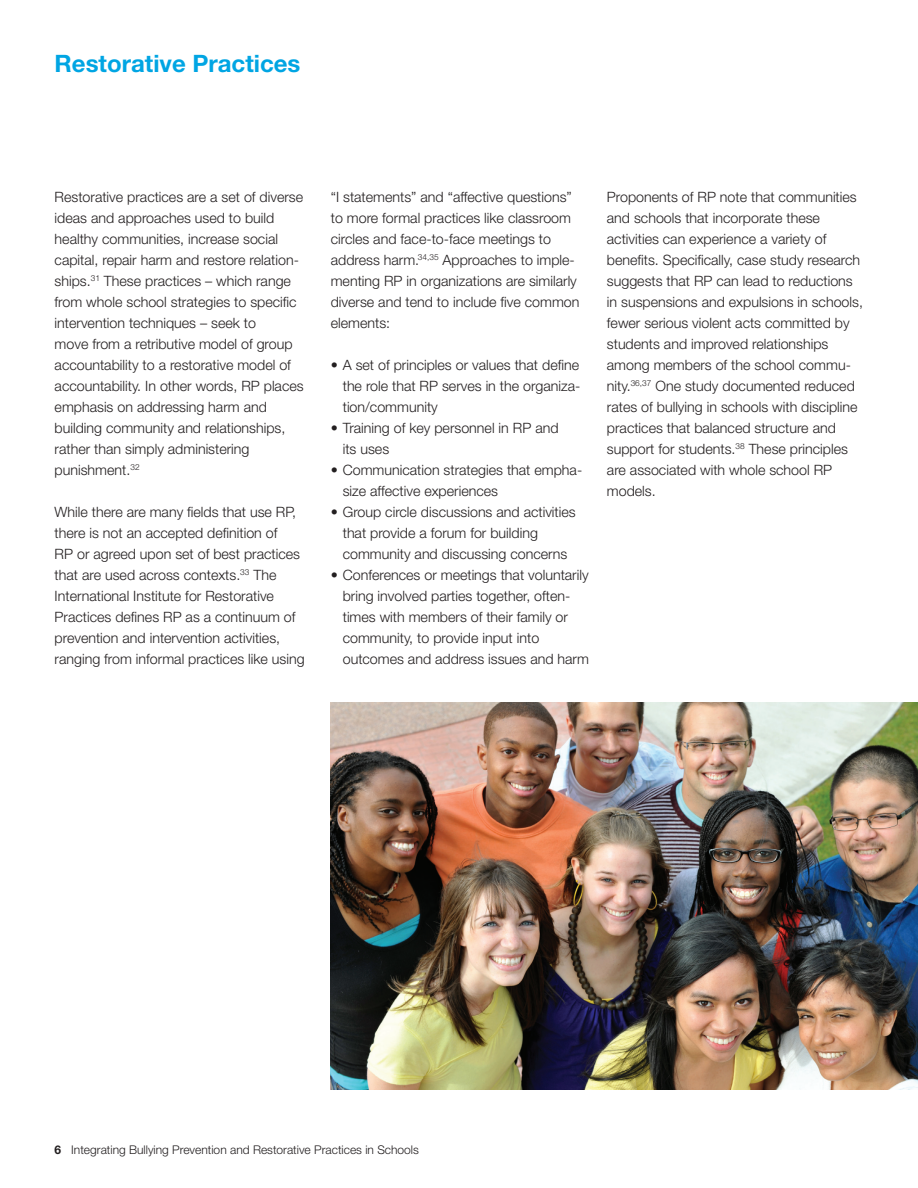
<style>
.page{position:relative;width:918px;height:1188px;background:#fff}
.page>*{position:absolute;margin:0;border:0;box-sizing:border-box;transform-origin:0 0}
.t1{font:700 24px "Helvetica Neue LT Std";color:#00a5e3}
.t2{font:300 14.25px/21px "Helvetica Neue LT Std";color:#231f20}
.t3{font:300 12px "Helvetica Neue LT Std";color:#231f20}
.s1{font-weight:700}
</style>
<div class="page">
<img style="left:331px;top:703px;width:586px;height:387px">
<h1 class="t1" style="left:55px;top:48px;width:247px">Restorative Practices</h1>
<p class="t2" style="left:55px;top:186px;width:250px">Restorative practices are a set of diverse ideas and approaches used to build healthy communities, increase social capital, repair harm and restore relation&shy;ships.<sup>31</sup> These practices – which range from whole school strategies to specific intervention techniques – seek to<br>move from a retributive model of group accountability to a restorative model of accountability. In other words, RP places emphasis on addressing harm and building community and relationships, rather than simply administering punishment.<sup>32</sup></p>
<p class="t2" style="left:55px;top:501px;width:251px">While there are many fields that use RP, there is not an accepted definition of<br>RP or agreed upon set of best practices that are used across contexts.<sup>33</sup> The International Institute for Restorative Practices defines RP as a continuum of prevention and intervention activities, ranging from informal practices like using</p>
<p class="t2" style="left:331px;top:186px;width:250px">“I statements” and “affective questions” to more formal practices like classroom circles and face-to-face meetings to address harm.<sup>34,35</sup> Approaches to imple&shy;menting RP in organizations are similarly diverse and tend to include five common elements:</p>
<p class="t2" style="left:343px;top:354px;width:239px;text-align:justify;text-indent:-12px">• A set of principles or values that define the role that RP serves in the organiza&shy;tion/community</p>
<p class="t2" style="left:343px;top:417px;width:217px;text-indent:-12px">• Training of key personnel in RP and its uses</p>
<p class="t2" style="left:343px;top:459px;width:241px;text-indent:-12px">• Communication strategies that empha&shy;size affective experiences</p>
<p class="t2" style="left:343px;top:501px;width:234px;text-indent:-12px">• Group circle discussions and activities that provide a forum for building community and discussing concerns</p>
<p class="t2" style="left:343px;top:564px;width:248px;text-indent:-12px">• Conferences or meetings that voluntarily bring involved parties together, often&shy;times with members of their family or community, to provide input into outcomes and address issues and harm</p>
<p class="t2" style="left:607px;top:186px;width:257px">Proponents of RP note that communities and schools that incorporate these activities can experience a variety of benefits. Specifically, case study research suggests that RP can lead to reductions in suspensions and expulsions in schools, fewer serious violent acts committed by students and improved relationships among members of the school commu&shy;nity.<sup>36,37</sup> One study documented reduced rates of bullying in schools with discipline practices that balanced structure and support for students.<sup>38</sup> These principles are associated with whole school RP models.</p>
<p class="t3" style="left:55px;top:1142px;width:366px"><span class="s1">6</span> Integrating Bullying Prevention and Restorative Practices in Schools</p>
</div>
